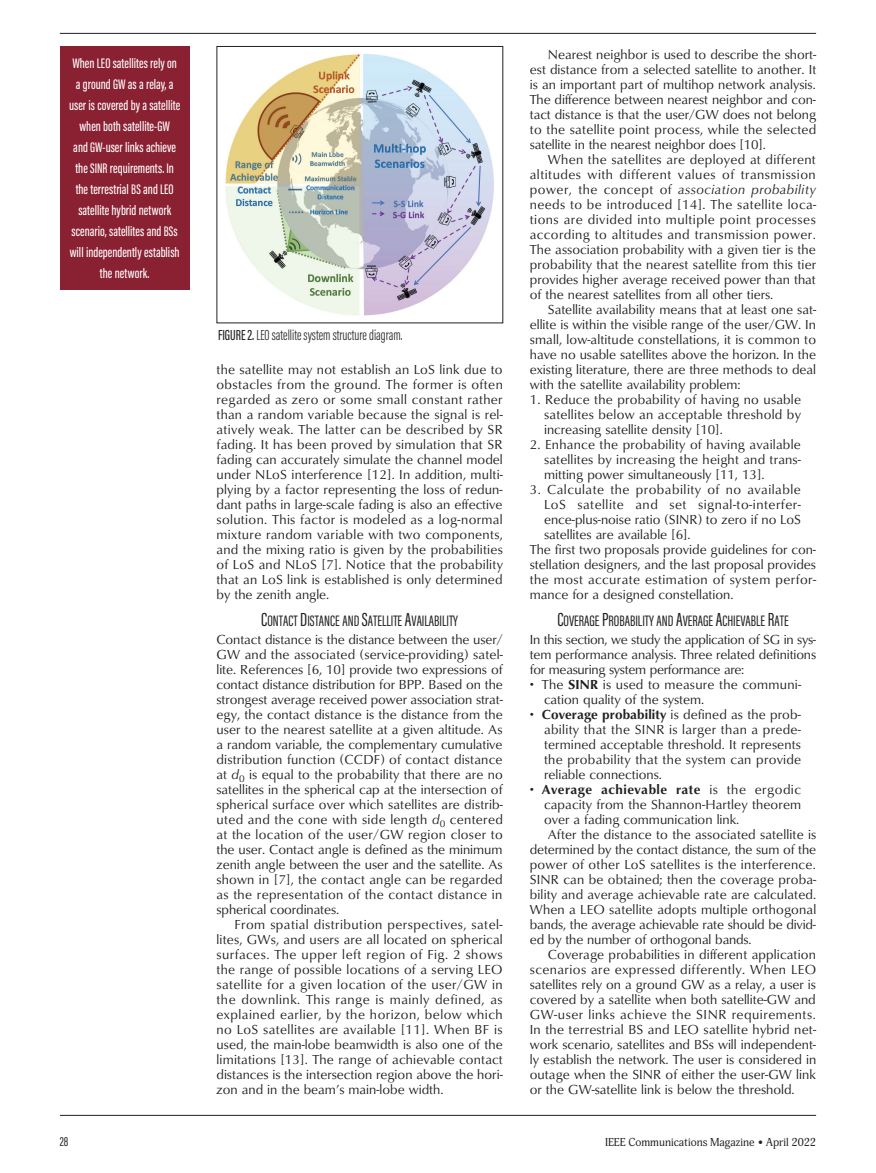
<style>
.page{position:relative;width:876px;height:1173px;background:#fff}
.page>*{position:absolute;margin:0;border:0;box-sizing:border-box;transform-origin:0 0}
.t1{font:15.6px "Acumin Pro Extra Cond Regular SC800";color:#231f20}
.t2{font:300 15px "Acumin Pro Extra Cond";color:#231f20}
.t3{font:500 14.25px/21px "Acumin Pro Extra Cond";color:#fff;text-align:center}
.t4{font:13.5px/15px "Classico URW";color:#231f20;text-align:justify}
.t5{font:13.5px "Classico URW";letter-spacing:.035em;color:#231f20}
.t6{font:13.5px/15px "Classico URW";letter-spacing:.02em;color:#231f20}
.t7{font:700 13.5px "Classico URW";letter-spacing:.035em;color:#231f20}
.t8{font:13.5px "Acumin Pro Extra Cond Regular SC800";color:#231f20}
.t9{font:11.25px "Adonis";color:#231f20}
.s1{font-weight:500}
.s2{font-size:19.5px}
.s3{font-style:italic}
.s4{font-weight:700}
.s5{font-weight:400}
</style>
<div class="page">
<hr style="left:60px;top:33px;width:756px;height:1px;background:#231f20">
<hr style="left:60px;top:1115px;width:756px;height:1px;background:#231f20">
<img style="left:225px;top:54px;width:269px;height:262px">
<div style="left:60px;top:46px;width:129px;height:243px;background:#8a2132"></div>
<p class="t3" style="left:69px;top:53px;width:113px">When LEO satellites rely on a ground GW as a relay, a user is covered by a satellite when both satellite-GW<br>and GW-user links achieve the SINR requirements. In the terrestrial BS and LEO satellite hybrid network scenario, satellites and BSs will independently establish the network.</p>
<p class="t2" style="left:218px;top:326px;width:186px"><span class="s1">FIGURE 2.</span> LEO satellite system structure diagram.</p>
<p class="t4" style="left:216px;top:361px;width:288px">the satellite may not establish an LoS link due to obstacles from the ground. The former is often regarded as zero or some small constant rather than a random variable because the signal is rel&shy;atively weak. The latter can be described by SR fading. It has been proved by simulation that SR fading can accurately simulate the channel model under NLoS interference [12]. In addition, multi&shy;plying by a factor representing the loss of redun&shy;dant paths in large-scale fading is also an effective solution. This factor is modeled as a log-normal mixture random variable with two components, and the mixing ratio is given by the probabilities of LoS and NLoS [7]. Notice that the probability that an LoS link is established is only determined by the zenith angle.</p>
<p class="t1" style="left:261px;top:611px;width:198px"><span class="s2">C</span>ONTACT <span class="s2">D</span>ISTANCE AND <span class="s2">S</span>ATELLITE <span class="s2">A</span>VAILABILITY</p>
<p class="t4" style="left:216px;top:631px;width:288px">Contact distance is the distance between the user/ GW and the associated (service-providing) satel&shy;lite. References [6, 10] provide two expressions of contact distance distribution for BPP. Based on the strongest average received power association strat&shy;egy, the contact distance is the distance from the user to the nearest satellite at a given altitude. As a random variable, the complementary cumulative distribution function (CCDF) of contact distance at <span class="s3">d</span><sub>0</sub> is equal to the probability that there are no satellites in the spherical cap at the intersection of spherical surface over which satellites are distrib&shy;uted and the cone with side length <span class="s3">d</span><sub>0</sub> centered at the location of the user/GW region closer to the user. Contact angle is defined as the minimum zenith angle between the user and the satellite. As shown in [7], the contact angle can be regarded as the representation of the contact distance in spherical coordinates.</p>
<p class="t4" style="left:216px;top:916px;width:288px;text-indent:18px">From spatial distribution perspectives, satel&shy;lites, GWs, and users are all located on spherical surfaces. The upper left region of Fig. 2 shows the range of possible locations of a serving LEO satellite for a given location of the user/GW in the downlink. This range is mainly defined, as explained earlier, by the horizon, below which no LoS satellites are available [11]. When BF is used, the main-lobe beamwidth is also one of the limitations [13]. The range of achievable contact distances is the intersection region above the hori&shy;zon and in the beam’s main-lobe width.</p>
<p class="t4" style="left:530px;top:46px;width:288px;text-indent:18px">Nearest neighbor is used to describe the short&shy;est distance from a selected satellite to another. It is an important part of multihop network analysis.<br>The difference between nearest neighbor and con&shy;tact distance is that the user/GW does not belong to the satellite point process, while the selected satellite in the nearest neighbor does [10].</p>
<p class="t4" style="left:530px;top:151px;width:288px;text-indent:18px">When the satellites are deployed at different altitudes with different values of transmission power, the concept of <span class="s3">association probability </span>needs to be introduced [14]. The satellite loca&shy;tions are divided into multiple point processes according to altitudes and transmission power.<br>The association probability with a given tier is the probability that the nearest satellite from this tier provides higher average received power than that of the nearest satellites from all other tiers.</p>
<p class="t4" style="left:530px;top:301px;width:288px;text-indent:18px">Satellite availability means that at least one sat&shy;ellite is within the visible range of the user/GW. In small, low-altitude constellations, it is common to have no usable satellites above the horizon. In the existing literature, there are three methods to deal with the satellite availability problem:</p>
<p class="t4" style="left:544px;top:391px;width:258px;text-indent:-14px">1. Reduce the probability of having no usable satellites below an acceptable threshold by increasing satellite density [10].</p>
<p class="t4" style="left:544px;top:436px;width:258px;text-indent:-14px">2. Enhance the probability of having available satellites by increasing the height and trans&shy;mitting power simultaneously [11, 13].</p>
<p class="t5" style="left:530px;top:479px;width:272px">3. Calculate the probability of no available</p>
<p class="t5" style="left:544px;top:494px;width:258px">LoS satellite and set signal-to-interfer-</p>
<p class="t4" style="left:544px;top:511px;width:258px">ence-plus-noise ratio (SINR) to zero if no LoS</p>
<p class="t4" style="left:544px;top:526px;width:148px">satellites are available [6].</p>
<p class="t4" style="left:530px;top:541px;width:288px">The first two proposals provide guidelines for con-</p>
<p class="t4" style="left:530px;top:556px;width:288px">stellation designers, and the last proposal provides</p>
<p class="t5" style="left:530px;top:569px;width:288px">the most accurate estimation of system perfor-</p>
<p class="t4" style="left:530px;top:586px;width:205px">mance for a designed constellation.</p>
<p class="t1" style="left:557px;top:611px;width:233px"><span class="s2">C</span>OVERAGE <span class="s2">P</span>ROBABILITY AND <span class="s2">A</span>VERAGE <span class="s2">A</span>CHIEVABLE <span class="s2">R</span>ATE</p>
<p class="t4" style="left:530px;top:631px;width:288px">In this section, we study the application of SG in sys&shy;tem performance analysis. Three related definitions for measuring system performance are:</p>
<p class="t6" style="left:544px;top:676px;width:259px;text-indent:-14px">• The <span class="s4">SINR</span> is used to measure the communi&shy;cation quality of the system.</p>
<p class="t4" style="left:544px;top:706px;width:259px;text-indent:-14px">• <span class="s4">Coverage probability</span> is defined as the prob&shy;ability that the SINR is larger than a prede&shy;termined acceptable threshold. It represents the probability that the system can provide reliable connections.</p>
<p class="t7" style="left:530px;top:780px;width:273px"><span class="s5">•</span> Average achievable rate <span class="s5">is the ergodic</span></p>
<p class="t4" style="left:544px;top:796px;width:259px">capacity from the Shannon-Hartley theorem</p>
<p class="t4" style="left:544px;top:811px;width:197px">over a fading communication link.</p>
<p class="t4" style="left:548px;top:826px;width:270px">After the distance to the associated satellite is</p>
<p class="t4" style="left:530px;top:841px;width:288px">determined by the contact distance, the sum of the</p>
<p class="t6" style="left:530px;top:856px;width:287px">power of other LoS satellites is the interference.</p>
<p class="t4" style="left:530px;top:871px;width:288px">SINR can be obtained; then the coverage proba-</p>
<p class="t4" style="left:530px;top:886px;width:288px">bility and average achievable rate are calculated.</p>
<p class="t4" style="left:530px;top:901px;width:288px">When a LEO satellite adopts multiple orthogonal</p>
<p class="t4" style="left:530px;top:916px;width:288px">bands, the average achievable rate should be divid-</p>
<p class="t4" style="left:530px;top:931px;width:223px">ed by the number of orthogonal bands.</p>
<p class="t4" style="left:548px;top:946px;width:270px">Coverage probabilities in different application</p>
<p class="t5" style="left:530px;top:959px;width:288px">scenarios are expressed differently. When LEO</p>
<p class="t4" style="left:530px;top:976px;width:288px">satellites rely on a ground GW as a relay, a user is</p>
<p class="t4" style="left:530px;top:991px;width:287px">covered by a satellite when both satellite-GW and</p>
<p class="t5" style="left:530px;top:1004px;width:287px">GW-user links achieve the SINR requirements.</p>
<p class="t6" style="left:530px;top:1021px;width:288px">In the terrestrial BS and LEO satellite hybrid net-</p>
<p class="t4" style="left:530px;top:1036px;width:288px">work scenario, satellites and BSs will independent-</p>
<p class="t4" style="left:530px;top:1051px;width:288px">ly establish the network. The user is considered in</p>
<p class="t4" style="left:530px;top:1066px;width:288px">outage when the SINR of either the user-GW link</p>
<p class="t4" style="left:530px;top:1081px;width:266px">or the GW-satellite link is below the threshold.</p>
<p class="t8" style="left:60px;top:1133px;width:10px">28</p>
<p class="t9" style="left:605px;top:1135px;width:213px">IEEE Communications Magazine • April 2022</p>
</div>
